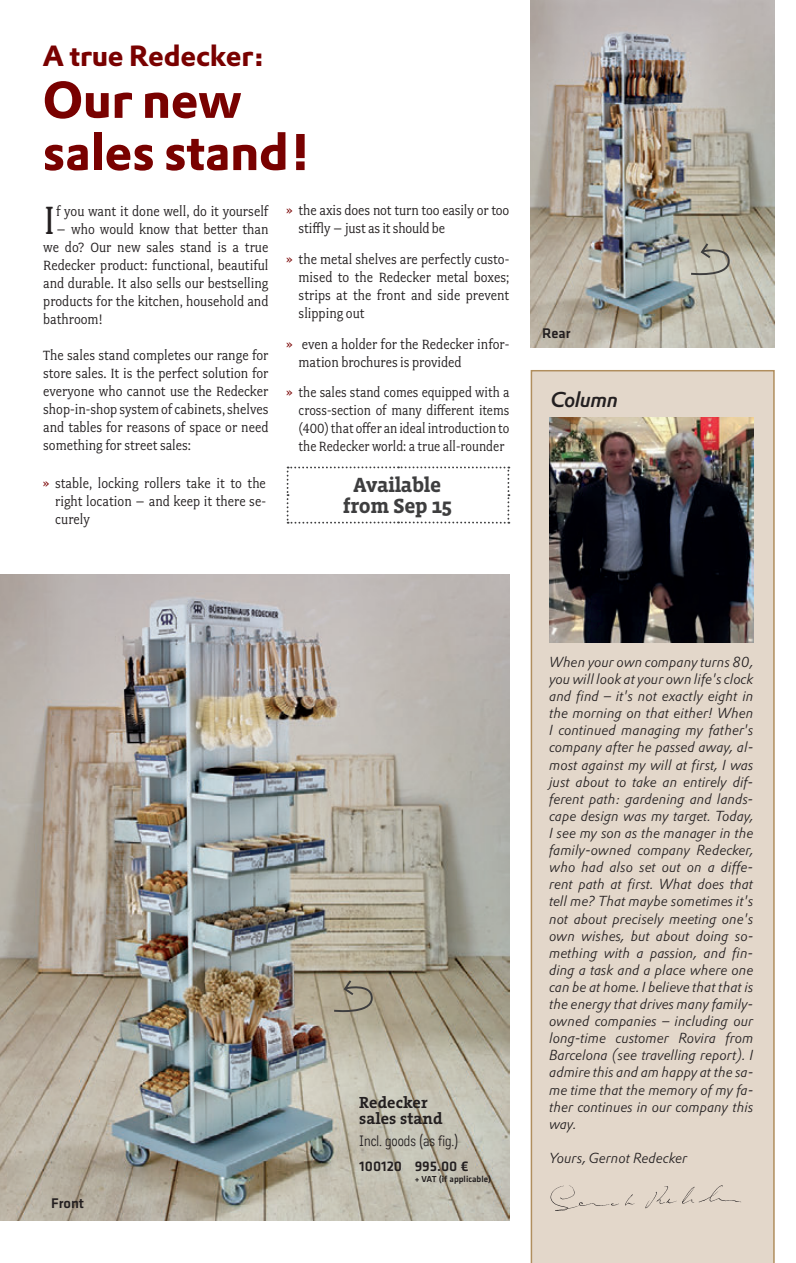
<style>
.page{position:relative;width:796px;height:1263px;background:#fff}
.page>*{position:absolute;margin:0;border:0;box-sizing:border-box;transform-origin:0 0}
.t1{font:50.55px/52.2px "DTL Prokyon T Bold";letter-spacing:-.01em;color:#790100}
.t2{font:44.25px "Fairplex Narrow";color:#231f20}
.t3{font:28.65px "DTL Prokyon T Bold";letter-spacing:-.01em;color:#790100}
.t4{font:700 21px/21.5px "Vista Slab OT";letter-spacing:-.03em;color:#3e3e3f;text-align:center}
.t5{font:italic 21px "DTL Prokyon T Medium";letter-spacing:-.03em;color:#231f20}
.t6{font:700 16.35px/16.4px "The Serif";color:#231f20}
.t7{font:15px/18px "Fairplex Narrow";color:#231f20;text-align:justify}
.t8{font:500 14.55px "Klavika";color:#231f20}
.t9{font:300 14.55px "Katarine";color:#231f20}
.t10{font:italic 14.25px/17.1px "DTL Prokyon T Light";color:#231f20;text-align:justify}
.t11{font:500 9px "Klavika";color:#231f20}
.s1{color:#790100}
</style>
<div class="page">
<div style="left:530px;top:370px;width:244px;height:893px;background:#e3d7ca"></div>
<img style="left:549px;top:417px;width:204px;height:226px">
<img style="left:0;top:575px;width:509px;height:645px">
<img style="left:530px;top:0;width:244px;height:348px">
<svg style="left:688px;top:241px;width:40px;height:37px"></svg>
<svg style="left:332px;top:978px;width:40px;height:36px"></svg>
<img style="left:549px;top:1181px;width:194px;height:32px">
<svg style="left:286px;top:466px;width:224px;height:58px"></svg>
<h3 class="t3" style="left:43px;top:36px;width:223px">A true Redecker:</h3>
<h1 class="t1" style="left:43px;top:73px;width:269px">Our new sales stand!</h1>
<h2 class="t2" style="left:43px;top:195px;width:14px">I</h2>
<p class="t7" style="left:56px;top:202px;width:214px">f you want it done well, do it yourself</p>
<p class="t7" style="left:43px;top:220px;width:227px;text-indent:13px">– who would know that better than we do? Our new sales stand is a true Redecker product: functional, beautiful and durable. It also sells our bestselling products for the kitchen, household and bathroom!</p>
<p class="t7" style="left:43px;top:346px;width:227px">The sales stand completes our range for store sales. It is the perfect solution for everyone who cannot use the Redecker shop-in-shop system of cabinets, shelves and tables for reasons of space or need something for street sales:</p>
<p class="t7" style="left:55px;top:474px;width:212px;text-indent:-12px"><span class="s1">»</span> stable, locking rollers take it to the right location – and keep it there se&shy;curely</p>
<p class="t7" style="left:298px;top:201px;width:212px;text-indent:-12px"><span class="s1">»</span> the axis does not turn too easily or too stiffly – just as it should be</p>
<p class="t7" style="left:298px;top:250px;width:212px;text-indent:-12px"><span class="s1">»</span> the metal shelves are perfectly custo&shy;mised to the Redecker metal boxes; strips at the front and side prevent slipping out</p>
<p class="t7" style="left:298px;top:335px;width:212px;text-indent:-12px"><span class="s1">»</span> even a holder for the Redecker infor&shy;mation brochures is provided</p>
<p class="t7" style="left:298px;top:383px;width:212px;text-indent:-12px"><span class="s1">»</span> the sales stand comes equipped with a cross-section of many different items (400) that offer an ideal introduction to the Redecker world: a true all-rounder</p>
<h3 class="t4" style="left:342px;top:474px;width:111px">Available from Sep 15</h3>
<p class="t8" style="left:542px;top:325px;width:30px">Rear</p>
<h3 class="t5" style="left:550px;top:386px;width:69px">Column</h3>
<p class="t8" style="left:51px;top:1195px;width:35px">Front</p>
<p class="t6" style="left:359px;top:1094px;width:85px">Redecker sales stand</p>
<p class="t9" style="left:359px;top:1132px;width:101px">Incl. goods (as fig.)</p>
<p class="t8" style="left:359px;top:1158px;width:111px">100120 995.00 €</p>
<p class="t11" style="left:414px;top:1174px;width:78px">+ VAT (if applicable)</p>
<p class="t10" style="left:549px;top:653px;width:206px">When your own company turns 80, you will look at your own life's clock and find – it's not exactly eight in the morning on that either! When I continued managing my father's company after he passed away, al&shy;most against my will at first, I was just about to take an entirely dif&shy;ferent path: gardening and lands&shy;cape design was my target. Today, I see my son as the manager in the family-owned company Redecker, who had also set out on a diffe&shy;rent path at first. What does that tell me? That maybe sometimes it's not about precisely meeting one's own wishes, but about doing so&shy;mething with a passion, and fin&shy;ding a task and a place where one can be at home. I believe that that is the energy that drives many family&shy;owned companies – including our long-time customer Rovira from Barcelona (see travelling report). I admire this and am happy at the sa&shy;me time that the memory of my fa&shy;ther continues in our company this way.</p>
<p class="t10" style="left:549px;top:1149px;width:140px">Yours, Gernot Redecker</p>
</div>
